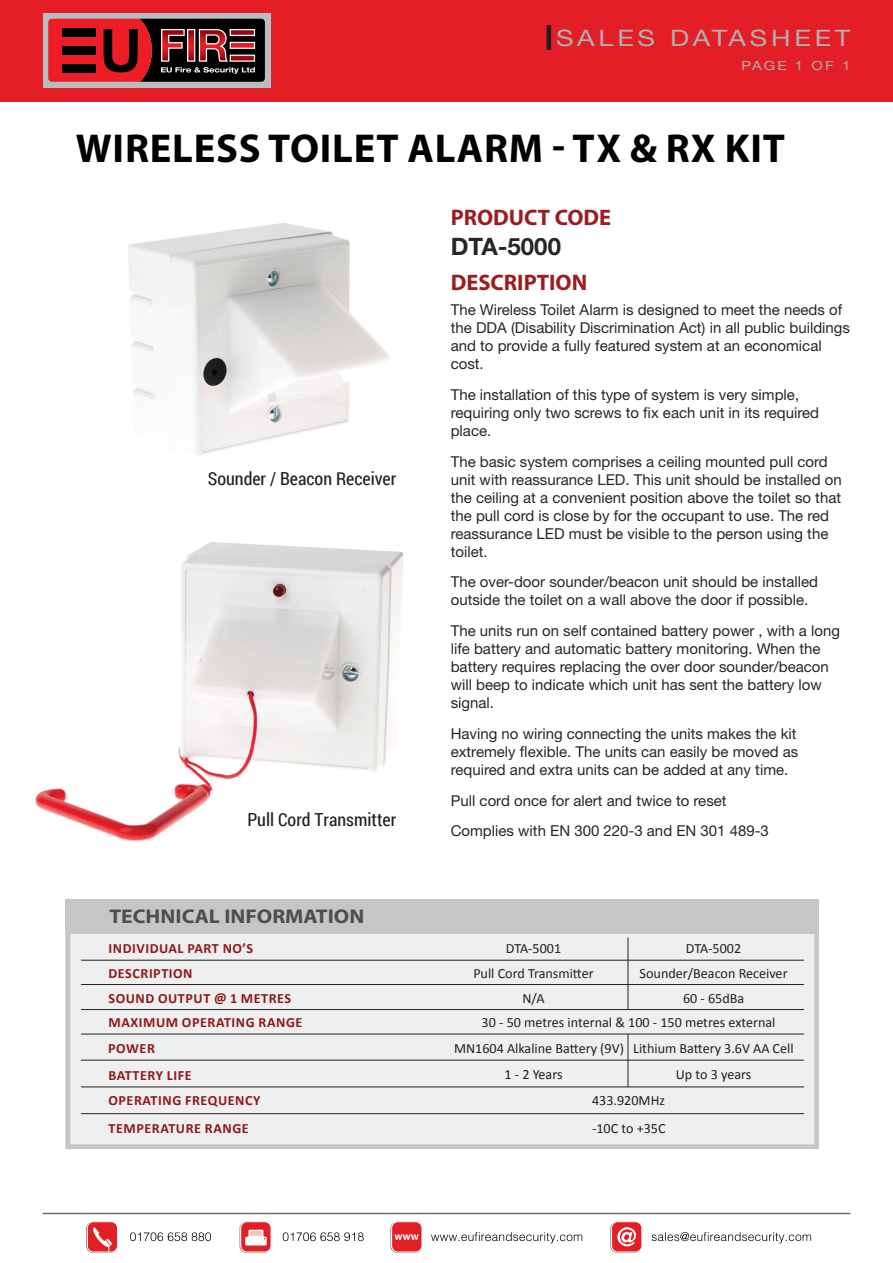
<style>
.page{position:relative;width:893px;height:1263px;background:#fff}
.page>*{position:absolute;margin:0;border:0;box-sizing:border-box;transform-origin:0 0}
.t1{font:700 40.5px "Myriad Pro";letter-spacing:.02em;color:#010203}
.t2{font:700 24px "Helvetica Neue LT Std";color:#262626}
.t3{font:22.65px "Helvetica Neue LT Std";color:#b0b0b1;scale:1.19 1}
.t4{font:700 22.5px "Myriad Pro";color:#9d1c20}
.t5{font:700 19.95px "Myriad";color:#4d4e4e;scale:1.09 1}
.t6{font:18px "Roboto Condensed";color:#231f20}
.t7{font:15px/18px "Helvetica Neue LT Std";color:#262626}
.t8{font:14.1px "Calibri";color:#231f20}
.t9{font:700 14.1px "Calibri";letter-spacing:.04em;color:#8f191b}
.t10{font:12.6px "Helvetica Neue LT Std";letter-spacing:.14em;color:#b0b0b1;scale:1.19 1}
</style>
<div class="page">
<div style="left:0;top:0;width:893px;height:102px;background:#e41e26"></div>
<div style="left:43px;top:13px;width:228px;height:74px;background:#b8bdbf"></div>
<svg style="left:48px;top:19px;width:217px;height:63px;background:#711d21"></svg>
<hr style="left:547px;top:25px;width:4px;height:25px;background:#231f20">
<svg style="left:86px;top:1221px;width:32px;height:32px"></svg>
<svg style="left:130px;top:1232px;width:81px;height:9px"></svg>
<svg style="left:240px;top:1221px;width:31px;height:32px"></svg>
<svg style="left:283px;top:1232px;width:81px;height:9px"></svg>
<svg style="left:610px;top:1221px;width:32px;height:32px"></svg>
<svg style="left:652px;top:1232px;width:159px;height:11px"></svg>
<svg style="left:390px;top:1221px;width:32px;height:32px"></svg>
<svg style="left:431px;top:1232px;width:151px;height:11px"></svg>
<hr style="left:43px;top:1213px;width:807px;height:1px;background:#6b6b6b">
<div style="left:66px;top:921px;width:750px;height:226px;background:#efefef"></div>
<div style="left:66px;top:919px;width:753px;height:230px;border:5px solid #c5c7c7"></div>
<div style="left:66px;top:899px;width:753px;height:34px;background:#c5c7c7"></div>
<hr style="left:81px;top:960px;width:723px;height:1px;background:#232323">
<hr style="left:81px;top:984px;width:723px;height:1px;background:#232323">
<hr style="left:81px;top:1009px;width:723px;height:1px;background:#232323">
<hr style="left:81px;top:1034px;width:723px;height:1px;background:#232323">
<hr style="left:81px;top:1086px;width:723px;height:1px;background:#232323">
<hr style="left:81px;top:1113px;width:723px;height:1px;background:#232323">
<hr style="left:81px;top:1060px;width:723px;height:1px;background:#232323">
<img style="left:35px;top:542px;width:369px;height:300px">
<div style="left:0;top:518px;width:154px;height:255px;background:#fff"></div>
<img style="left:128px;top:223px;width:261px;height:232px">
<div style="left:278px;top:451px;width:65px;height:23px;background:#fff"></div>
<hr style="left:628px;top:937px;width:1px;height:72px;background:#232323">
<hr style="left:628px;top:1034px;width:1px;height:53px;background:#232323">
<p class="t3" style="left:556px;top:25px;width:36px">Sales</p>
<p class="t3" style="left:670px;top:25px;width:37px">Datasheet</p>
<p class="t10" style="left:741px;top:58px;width:93px">Page 1 of 1</p>
<p class="t1" style="left:76px;top:122px;width:711px">WIRELESS TOILET ALARM - Tx &amp; Rx KIT</p>
<p class="t4" style="left:451px;top:202px;width:162px">PRODUCT CODE</p>
<p class="t2" style="left:451px;top:231px;width:112px">DTA-5000</p>
<p class="t6" style="left:208px;top:466px;width:190px">Sounder / Beacon Receiver</p>
<p class="t6" style="left:247px;top:807px;width:151px">Pull Cord Transmitter</p>
<p class="t5" style="left:109px;top:906px;width:235px">TECHNICAL INFORMATION</p>
<p class="t9" style="left:108px;top:940px;width:146px">INDIVIDUAL PART NO’S</p>
<p class="t9" style="left:108px;top:964px;width:86px">DESCRIPTION</p>
<p class="t9" style="left:108px;top:989px;width:183px">SOUND OUTPUT @ 1 METRES</p>
<p class="t9" style="left:108px;top:1013px;width:195px">MAXIMUM OPERATING RANGE</p>
<p class="t9" style="left:108px;top:1039px;width:48px">POWER</p>
<p class="t9" style="left:108px;top:1066px;width:85px">BATTERY LIFE</p>
<p class="t9" style="left:108px;top:1091px;width:154px">OPERATING FREQUENCY</p>
<p class="t9" style="left:108px;top:1119px;width:142px">TEMPERATURE RANGE</p>
<p class="t4" style="left:451px;top:268px;width:138px">DESCRIPTION</p>
<p class="t7" style="left:451px;top:301px;width:401px">The Wireless Toilet Alarm is designed to meet the needs of the DDA (Disability Discrimination Act) in all public buildings and to provide a fully featured system at an economical cost.</p>
<p class="t7" style="left:451px;top:385px;width:370px">The installation of this type of system is very simple, requiring only two screws to fix each unit in its required place.</p>
<p class="t7" style="left:451px;top:452px;width:392px">The basic system comprises a ceiling mounted pull cord unit with reassurance LED. This unit should be installed on the ceiling at a convenient position above the toilet so that the pull cord is close by for the occupant to use. The red reassurance LED must be visible to the person using the toilet.</p>
<p class="t7" style="left:451px;top:573px;width:369px">The over-door sounder/beacon unit should be installed outside the toilet on a wall above the door if possible.</p>
<p class="t7" style="left:451px;top:622px;width:391px">The units run on self contained battery power , with a long life battery and automatic battery monitoring. When the battery requires replacing the over door sounder/beacon will beep to indicate which unit has sent the battery low signal.</p>
<p class="t7" style="left:451px;top:724px;width:349px;text-align:justify">Having no wiring connecting the units makes the kit extremely flexible. The units can easily be moved as required and extra units can be added at any time.</p>
<p class="t7" style="left:451px;top:791px;width:277px">Pull cord once for alert and twice to reset</p>
<p class="t7" style="left:451px;top:822px;width:320px">Complies with EN 300 220-3 and EN 301 489-3</p>
<p class="t8" style="left:686px;top:940px;width:57px">DTA-5002</p>
<p class="t8" style="left:640px;top:964px;width:149px">Sounder/Beacon Receiver</p>
<p class="t8" style="left:683px;top:989px;width:63px">60 - 65dBa</p>
<p class="t8" style="left:506px;top:940px;width:57px">DTA-5001</p>
<p class="t8" style="left:473px;top:964px;width:122px">Pull Cord Transmitter</p>
<p class="t8" style="left:522px;top:989px;width:24px">N/A</p>
<p class="t8" style="left:482px;top:1013px;width:295px">30 - 50 metres internal &amp; 100 - 150 metres external</p>
<p class="t8" style="left:454px;top:1040px;width:172px">MN1604 Alkaline Battery (9V)</p>
<p class="t8" style="left:504px;top:1065px;width:60px">1 - 2 Years</p>
<p class="t8" style="left:633px;top:1040px;width:162px">Lithium Battery 3.6V AA Cell</p>
<p class="t8" style="left:676px;top:1065px;width:77px">Up to 3 years</p>
<p class="t8" style="left:592px;top:1091px;width:75px">433.920MHz</p>
<p class="t8" style="left:592px;top:1120px;width:75px">-10C to +35C</p>
</div>
